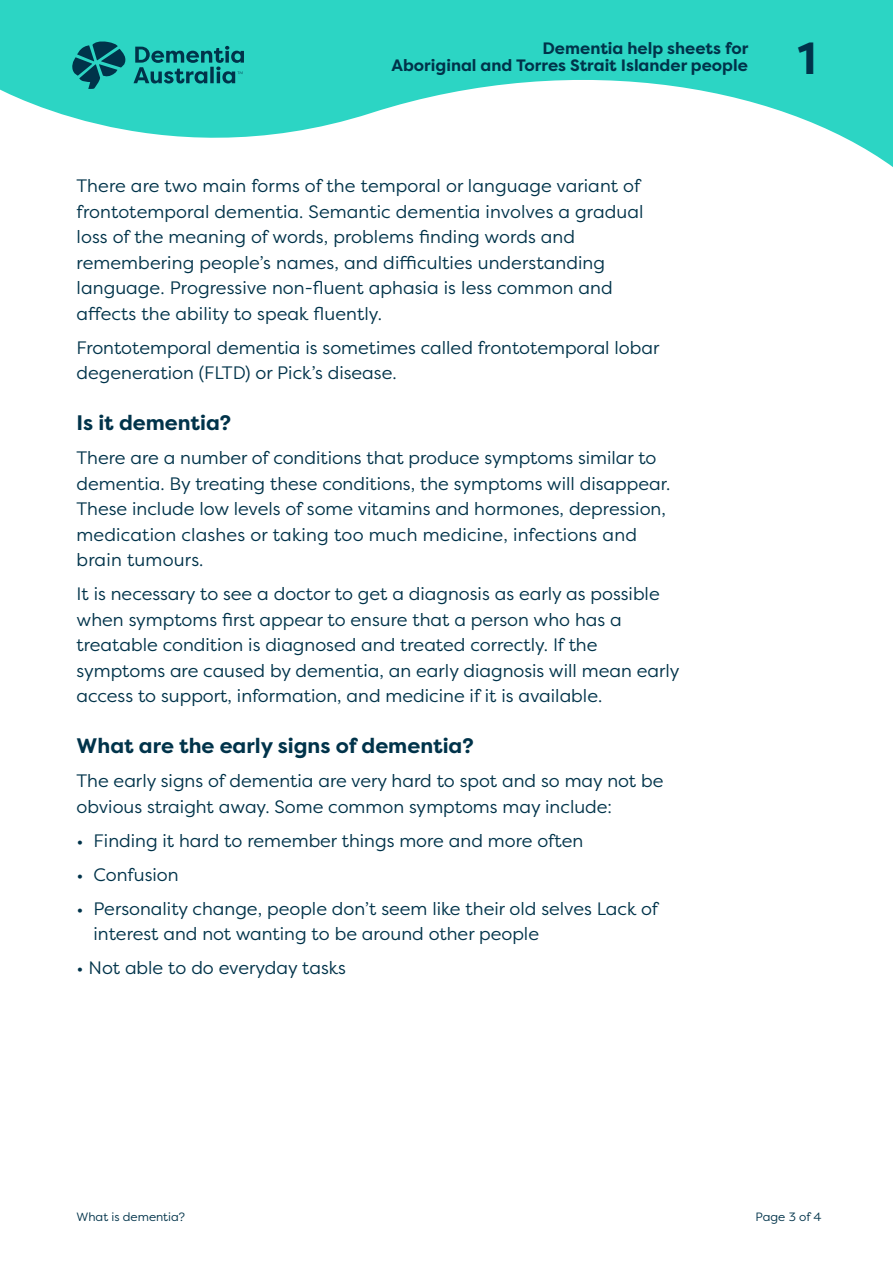
<style>
.page{position:relative;width:893px;height:1263px;background:#fff}
.page>*{position:absolute;margin:0;border:0;box-sizing:border-box;transform-origin:0 0}
.t1{font:700 45px "Filson Pro";color:#00334a}
.t2{font:700 21px "Filson Pro";color:#00334a}
.Body{font:18px/25.5px "Filson Pro";color:#00334a}
.t3{font:700 16.5px/16.5px "Filson Pro";color:#00334a;text-align:right}
.t4{font:12px "Filson Pro";color:#00334a}
</style>
<div class="page">
<svg style="left:0;top:0;width:893px;height:167px;fill:#2cd5c4"></svg>
<svg style="left:72px;top:40px;width:172px;height:49px;background:#1d9f9b"></svg>
<p class="t3" style="left:391px;top:40px;width:358px">Dementia help sheets for<br>Aboriginal and Torres Strait Islander people</p>
<p class="Body" style="left:77px;top:173px;width:568px">There are two main forms of the temporal or language variant of frontotemporal dementia. Semantic dementia involves a gradual loss of the meaning of words, problems finding words and remembering people’s names, and difficulties understanding language. Progressive non-fluent aphasia is less common and affects the ability to speak fluently.</p>
<p class="Body" style="left:77px;top:334px;width:584px">Frontotemporal dementia is sometimes called frontotemporal lobar degeneration (FLTD) or Pick’s disease.</p>
<h2 class="t2" style="left:77px;top:409px;width:156px">Is it dementia?</h2>
<p class="Body" style="left:77px;top:445px;width:595px">There are a number of conditions that produce symptoms similar to dementia. By treating these conditions, the symptoms will disappear.<br>These include low levels of some vitamins and hormones, depression, medication clashes or taking too much medicine, infections and brain tumours.</p>
<p class="Body" style="left:77px;top:581px;width:605px">It is necessary to see a doctor to get a diagnosis as early as possible when symptoms first appear to ensure that a person who has a treatable condition is diagnosed and treated correctly. If the symptoms are caused by dementia, an early diagnosis will mean early access to support, information, and medicine if it is available.</p>
<h2 class="t2" style="left:77px;top:733px;width:399px">What are the early signs of dementia?</h2>
<p class="Body" style="left:77px;top:768px;width:588px">The early signs of dementia are very hard to spot and so may not be obvious straight away. Some common symptoms may include:</p>
<p class="Body" style="left:77px;top:827px;width:508px">• Finding it hard to remember things more and more often</p>
<p class="Body" style="left:77px;top:861px;width:104px">• Confusion</p>
<p class="Body" style="left:94px;top:895px;width:566px;text-indent:-17px">• Personality change, people don’t seem like their old selves Lack of interest and not wanting to be around other people</p>
<p class="Body" style="left:77px;top:955px;width:271px">• Not able to do everyday tasks</p>
<h1 class="t1" style="left:798px;top:30px;width:20px">1</h1>
<p class="t4" style="left:77px;top:1209px;width:110px">What is dementia?</p>
<p class="t4" style="left:756px;top:1209px;width:67px">Page 3 of 4</p>
</div>
